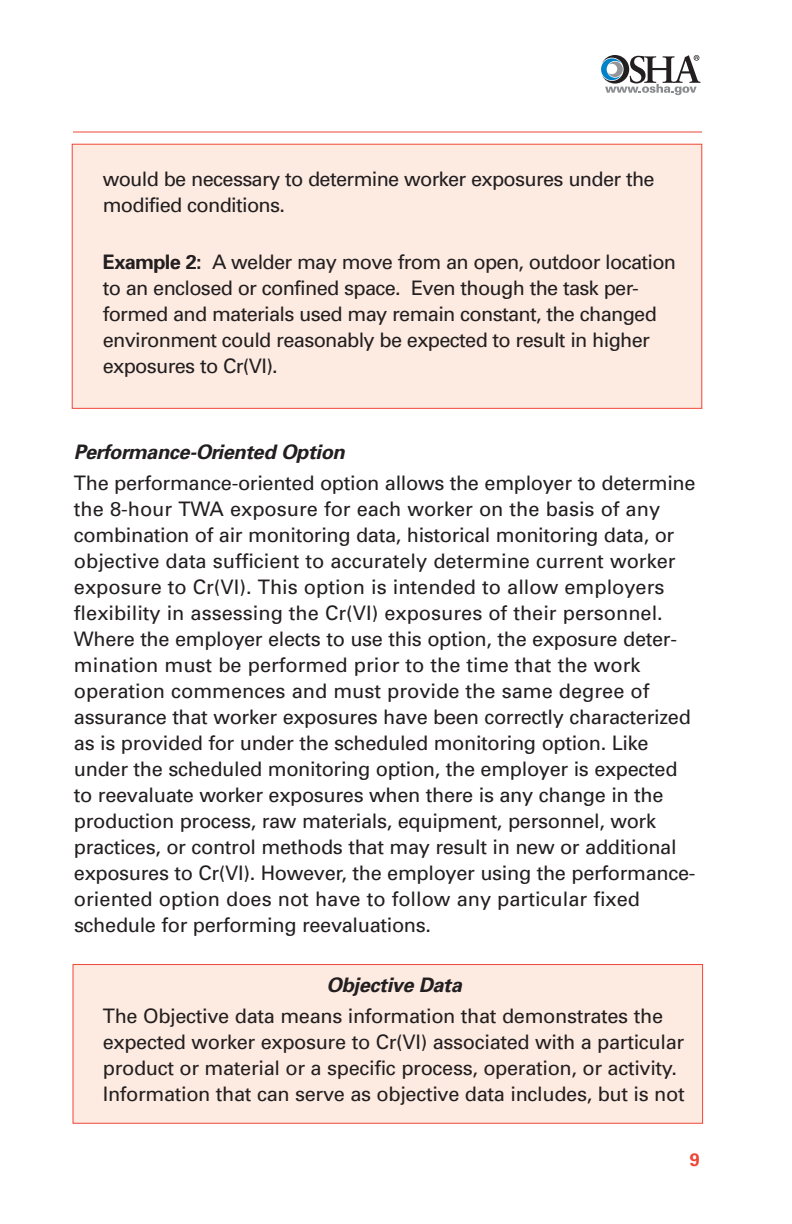
<style>
.page{position:relative;width:792px;height:1224px;background:#fff}
.page>*{position:absolute;margin:0;border:0;box-sizing:border-box;transform-origin:0 0}
.t1{font:20px/26px "Univers";letter-spacing:-.015em;color:#231f20}
.t2{font:20px/26px "Univers";letter-spacing:-.035em;color:#231f20}
.t3{font:italic 700 20px "Univers";letter-spacing:-.015em;color:#231f20}
.t4{font:700 18px "Univers";color:#ef4637}
.s1{font-weight:700}
</style>
<div class="page">
<div style="left:73px;top:965px;width:629px;height:158px;background:#fdebe2"></div>
<div style="left:73px;top:964px;width:630px;height:159px;border:1px solid #ef4637"></div>
<div style="left:72px;top:144px;width:630px;height:264px;background:#fdebe2"></div>
<div style="left:72px;top:144px;width:630px;height:265px;border:1px solid #ef4637"></div>
<hr style="left:73px;top:132px;width:629px;height:1px;background:#ef4637">
<svg style="left:601px;top:55px;width:99px;height:40px"></svg>
<p class="t2" style="left:103px;top:168px;width:553px">would be necessary to determine worker exposures under the modified conditions.</p>
<p class="t2" style="left:103px;top:250px;width:575px"><span class="s1">Example 2:</span> A welder may move from an open, outdoor location to an enclosed or confined space. Even though the task per&shy;formed and materials used may remain constant, the changed environment could reasonably be expected to result in higher exposures to Cr(VI).</p>
<p class="t3" style="left:74px;top:445px;width:272px">Performance-Oriented Option</p>
<p class="t1" style="left:74px;top:471px;width:623px">The performance-oriented option allows the employer to determine the 8-hour TWA exposure for each worker on the basis of any combination of air monitoring data, historical monitoring data, or objective data sufficient to accurately determine current worker exposure to Cr(VI). This option is intended to allow employers flexibility in assessing the Cr(VI) exposures of their personnel.<br>Where the employer elects to use this option, the exposure deter&shy;mination must be performed prior to the time that the work operation commences and must provide the same degree of assurance that worker exposures have been correctly characterized as is provided for under the scheduled monitoring option. Like under the scheduled monitoring option, the employer is expected to reevaluate worker exposures when there is any change in the production process, raw materials, equipment, personnel, work practices, or control methods that may result in new or additional exposures to Cr(VI). However, the employer using the performance&shy;oriented option does not have to follow any particular fixed schedule for performing reevaluations.</p>
<p class="t3" style="left:327px;top:978px;width:137px">Objective Data</p>
<p class="t1" style="left:103px;top:1004px;width:583px">The Objective data means information that demonstrates the expected worker exposure to Cr(VI) associated with a particular product or material or a specific process, operation, or activity.<br>Information that can serve as objective data includes, but is not</p>
<p class="t4" style="left:690px;top:1153px;width:12px">9</p>
</div>
